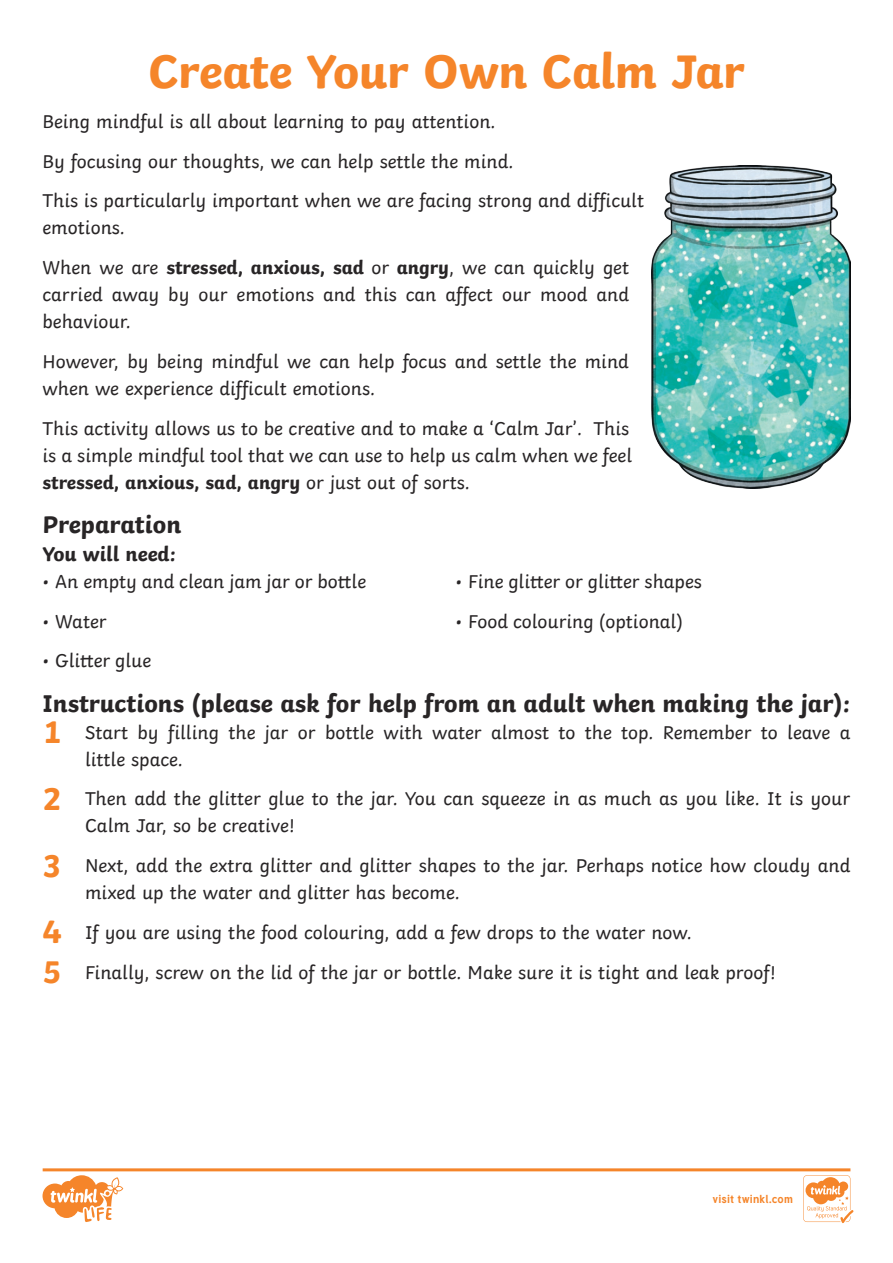
<style>
.page{position:relative;width:893px;height:1263px;background:#fff}
.page>*{position:absolute;margin:0;border:0;box-sizing:border-box;transform-origin:0 0}
.Heading_1{font:700 49.5px "Twinkl";letter-spacing:-.01em;color:#f5852a}
.Heading_2{font:700 25.5px "Twinkl";color:#282526}
.Heading_3{font:700 21px "Twinkl";color:#282526}
.KS2_Body_Copy{font:19.5px/27px "Twinkl";color:#282526}
.t1{font:700 11.4px "Tuffy";letter-spacing:.015em;color:#f5852a}
.s1{font-weight:700}
.s2{font-weight:700;font-size:33px;color:#f5852a}
</style>
<div class="page">
<img style="left:651px;top:165px;width:199px;height:324px">
<svg style="left:43px;top:1168px;width:810px;height:55px"></svg>
<p class="Heading_1" style="left:148px;top:31px;width:598px">Create Your Own Calm Jar</p>
<p class="KS2_Body_Copy" style="left:43px;top:106px;width:455px">Being mindful is all about learning to pay attention.</p>
<p class="KS2_Body_Copy" style="left:43px;top:146px;width:472px">By focusing our thoughts, we can help settle the mind.</p>
<p class="KS2_Body_Copy" style="left:43px;top:186px;width:603px">This is particularly important when we are facing strong and difficult emotions.</p>
<p class="KS2_Body_Copy" style="left:43px;top:252px;width:588px;text-align:justify">When we are <span class="s1">stressed, anxious, sad</span> or <span class="s1">angry</span>, we can quickly get carried away by our emotions and this can affect our mood and behaviour.</p>
<p class="KS2_Body_Copy" style="left:43px;top:346px;width:588px">However, by being mindful we can help focus and settle the mind when we experience difficult emotions.</p>
<p class="KS2_Body_Copy" style="left:43px;top:413px;width:591px">This activity allows us to be creative and to make a ‘Calm Jar’. This is a simple mindful tool that we can use to help us calm when we feel <span class="s1">stressed, anxious, sad, angry</span> or just out of sorts.</p>
<p class="Heading_2" style="left:43px;top:503px;width:140px">Preparation</p>
<p class="Heading_3" style="left:43px;top:536px;width:135px">You will need:</p>
<p class="KS2_Body_Copy" style="left:43px;top:566px;width:325px">• An empty and clean jam jar or bottle</p>
<p class="KS2_Body_Copy" style="left:43px;top:606px;width:66px">• Water</p>
<p class="KS2_Body_Copy" style="left:43px;top:646px;width:110px">• Glitter glue</p>
<p class="KS2_Body_Copy" style="left:455px;top:566px;width:248px">• Fine glitter or glitter shapes</p>
<p class="KS2_Body_Copy" style="left:455px;top:606px;width:229px">• Food colouring (optional)</p>
<p class="Heading_2" style="left:43px;top:682px;width:809px">Instructions (please ask for help from an adult when making the jar):</p>
<p class="KS2_Body_Copy" style="left:85px;top:717px;width:767px;text-indent:-43px"><span class="s2">1</span> Start by filling the jar or bottle with water almost to the top. Remember to leave a little space.</p>
<p class="KS2_Body_Copy" style="left:85px;top:783px;width:767px;text-indent:-43px"><span class="s2">2</span> Then add the glitter glue to the jar. You can squeeze in as much as you like. It is your<br>Calm Jar, so be creative!</p>
<p class="KS2_Body_Copy" style="left:85px;top:850px;width:767px;text-indent:-43px"><span class="s2">3</span> Next, add the extra glitter and glitter shapes to the jar. Perhaps notice how cloudy and mixed up the water and glitter has become.</p>
<p class="KS2_Body_Copy" style="left:43px;top:917px;width:651px"><span class="s2">4</span> If you are using the food colouring, add a few drops to the water now.</p>
<p class="KS2_Body_Copy" style="left:43px;top:957px;width:735px"><span class="s2">5</span> Finally, screw on the lid of the jar or bottle. Make sure it is tight and leak proof!</p>
<p class="t1" style="left:712px;top:1190px;width:82px">visit twinkl.com</p>
</div>
